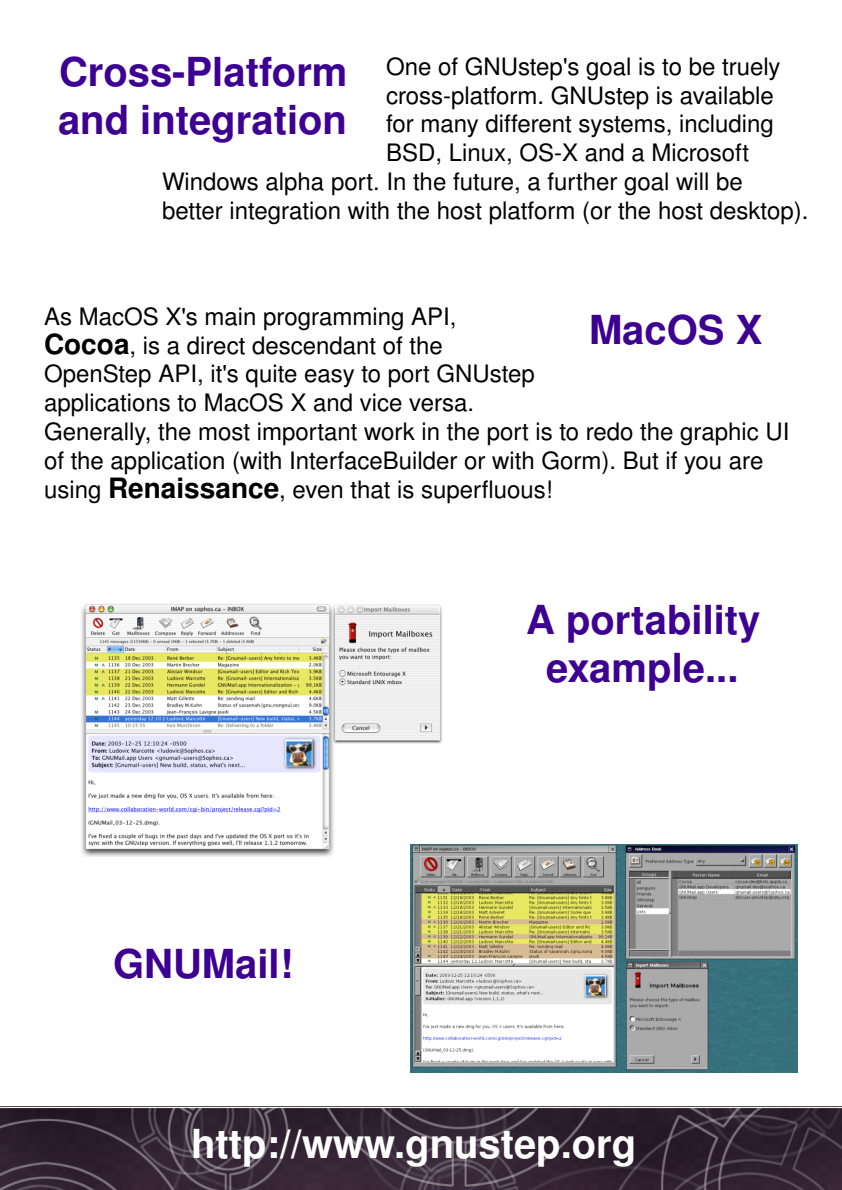
<style>
.page{position:relative;width:842px;height:1190px;background:#fff}
.page>*{position:absolute;margin:0;border:0;box-sizing:border-box;transform-origin:0 0}
.t1{font:700 40px/48px "Nimbus San L";letter-spacing:-.055em;color:#3d0092}
.t2{font:700 40px "Nimbus San L";letter-spacing:-.085em;color:#fff}
.t3{font:700 40px/48px "Nimbus San L";letter-spacing:-.03em;color:#3d0092;text-align:center}
.t4{font:700 40px "Nimbus San L";letter-spacing:.03em;color:#3d0092}
.t5{font:24px/28.8px "Nimbus San L";color:#000}
.t6{font:24px "Nimbus San L";letter-spacing:-.02em;color:#000}
.s1{font-weight:700;font-size:28px}
</style>
<div class="page">
<img style="left:0;top:1106px;width:842px;height:84px">
<img style="left:81px;top:604px;width:361px;height:253px">
<img style="left:410px;top:844px;width:388px;height:229px">
<h1 class="t1" style="left:58px;top:49px;width:291px">Cros s -Platform and inte gration</h1>
<p class="t5" style="left:386px;top:52px;width:399px">One ofGNUs te p's goalis to be true ly</p>
<p class="t6" style="left:386px;top:81px;width:390px">cros s -platform . GNUs te p is available</p>
<p class="t5" style="left:386px;top:110px;width:390px">form any diffe re nts ys te m s , including</p>
<p class="t5" style="left:386px;top:139px;width:371px">BSD, Linux, OS-X and a Micros oft</p>
<p class="t5" style="left:162px;top:168px;width:576px">W indow s alph a port. In th e future , a furth e rgoalw illbe</p>
<p class="t5" style="left:162px;top:196px;width:648px">be tte rinte gration w ith th e h os tplatform (orth e h os tde s k top).</p>
<p class="t5" style="left:44px;top:302px;width:752px">As MacOS X's m ain program m ing API,<br><span class="s1">Cocoa</span>, is a dire ctde s ce ndantofth e<br>Ope nSte p API, it's q uite e as y to portGNUs te p<br>applications to MacOS X and vice ve rs a.<br>Ge ne rally, th e m os tim portantw ork in th e portis to re do th e graph ic UI ofth e application (w ith Inte rface Builde rorw ith Gorm ). Butifyou are<br>us ing <span class="s1">Re nais s ance</span> , e ve n th atis s upe rfluous !</p>
<h1 class="t1" style="left:589px;top:307px;width:175px">MacOS X</h1>
<h1 class="t4" style="left:113px;top:940px;width:193px">GNUMail!</h1>
<h1 class="t3" style="left:526px;top:597px;width:234px">A portability e xam ple ...</h1>
<h1 class="t2" style="left:191px;top:1120px;width:447px">h ttp://w w w .gnus te p.org</h1>
</div>
